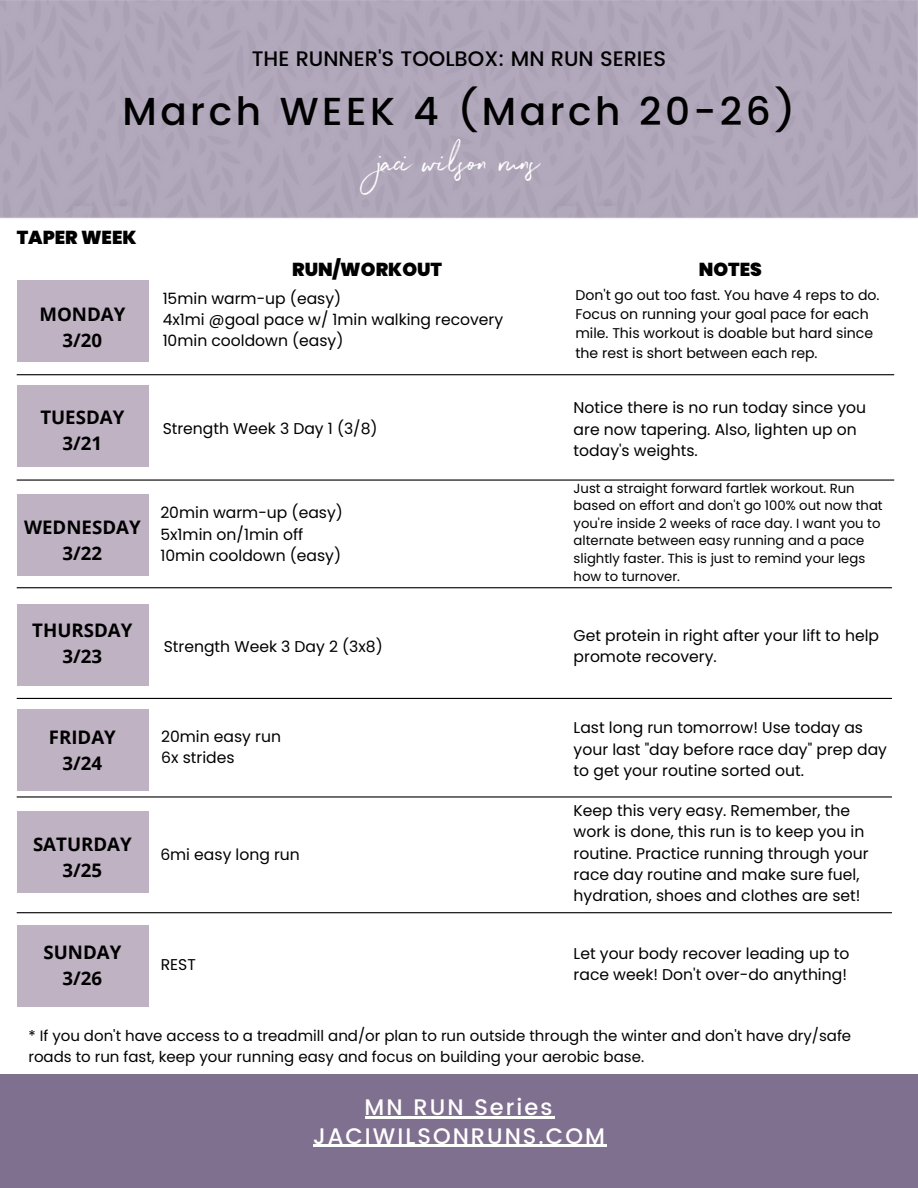
<style>
.page{position:relative;width:918px;height:1188px;background:#fff}
.page>*{position:absolute;margin:0;border:0;box-sizing:border-box;transform-origin:0 0}
.t1{font:500 39px "Poppins";letter-spacing:.09em;color:#000}
.t2{font:37.5px "Northwell";color:#fff}
.t3{font:500 22.5px "Poppins";letter-spacing:.09em;color:#fff}
.t4{font:500 21px "Poppins";color:#000}
.t5{font:700 18.75px/25.8px "Open Sans";color:#000;text-align:center}
.t6{font:900 18.75px "Poppins";color:#000}
.t7{font:15.6px/21.3px "Poppins";color:#000}
.t8{font:15px/20.2px "Poppins";color:#000}
.t9{font:14.1px/19.2px "Poppins";color:#000}
.t10{font:13.2px/17.5px "Poppins";color:#000}
</style>
<div class="page">
<div style="left:0;top:1074px;width:918px;height:114px;background:#807090"></div>
<div style="left:17px;top:281px;width:131px;height:81px;background:#bfb2c3"></div>
<div style="left:17px;top:386px;width:131px;height:81px;background:#bfb2c3"></div>
<div style="left:17px;top:494px;width:131px;height:81px;background:#bfb2c3"></div>
<div style="left:17px;top:604px;width:131px;height:81px;background:#bfb2c3"></div>
<div style="left:17px;top:709px;width:131px;height:81px;background:#bfb2c3"></div>
<div style="left:17px;top:811px;width:131px;height:81px;background:#bfb2c3"></div>
<div style="left:17px;top:926px;width:131px;height:81px;background:#bfb2c3"></div>
<hr style="left:17px;top:374px;width:877px;height:1px;background:#000">
<hr style="left:17px;top:479px;width:877px;height:2px;background:#000">
<hr style="left:17px;top:587px;width:875px;height:1px;background:#000">
<hr style="left:17px;top:698px;width:875px;height:1px;background:#000">
<hr style="left:17px;top:796px;width:875px;height:2px;background:#000">
<hr style="left:17px;top:912px;width:875px;height:1px;background:#000">
<hr style="left:313px;top:1145px;width:294px;height:2px;background:#fff">
<hr style="left:365px;top:1116px;width:189px;height:3px;background:#fff">
<h3 class="t4" style="left:252px;top:46px;width:416px">THE RUNNER'S TOOLBOX: MN RUN SERIES</h3>
<h1 class="t1" style="left:122px;top:89px;width:675px">March WEEK 4 (March 20-26)</h1>
<h2 class="t2" style="left:378px;top:136px;width:163px">jaci wilson runs</h2>
<p class="t6" style="left:17px;top:224px;width:121px">TAPER WEEK</p>
<p class="t5" style="left:39px;top:301px;width:87px">MONDAY<br>3/20</p>
<p class="t6" style="left:292px;top:256px;width:151px">RUN/WORKOUT</p>
<p class="t7" style="left:163px;top:288px;width:342px">15min warm-up (easy)<br>4x1mi @goal pace w/ 1min walking recovery<br>10min cooldown (easy)</p>
<p class="t5" style="left:40px;top:404px;width:86px">TUESDAY<br>3/21</p>
<p class="t7" style="left:163px;top:418px;width:216px">Strength Week 3 Day 1 (3/8)</p>
<p class="t5" style="left:24px;top:514px;width:118px">WEDNESDAY<br>3/22</p>
<p class="t7" style="left:160px;top:502px;width:184px">20min warm-up (easy)<br>5x1min on/1min off<br>10min cooldown (easy)</p>
<p class="t5" style="left:32px;top:617px;width:102px">THURSDAY<br>3/23</p>
<p class="t7" style="left:164px;top:636px;width:221px">Strength Week 3 Day 2 (3x8)</p>
<p class="t6" style="left:699px;top:256px;width:65px">NOTES</p>
<p class="t9" style="left:575px;top:286px;width:306px">Don't go out too fast. You have 4 reps to do.<br>Focus on running your goal pace for each mile. This workout is doable but hard since the rest is short between each rep.</p>
<p class="t7" style="left:574px;top:397px;width:294px">Notice there is no run today since you are now tapering. Also, lighten up on today's weights.</p>
<p class="t10" style="left:574px;top:479px;width:311px">Just a straight forward fartlek workout. Run based on effort and don't go 100% out now that you're inside 2 weeks of race day. I want you to alternate between easy running and a pace slightly faster. This is just to remind your legs how to turnover.</p>
<p class="t7" style="left:574px;top:625px;width:307px">Get protein in right after your lift to help promote recovery.</p>
<p class="t5" style="left:49px;top:724px;width:69px">FRIDAY<br>3/24</p>
<p class="t5" style="left:33px;top:831px;width:100px">SATURDAY<br>3/25</p>
<p class="t5" style="left:43px;top:938px;width:79px">SUNDAY<br>3/26</p>
<p class="t7" style="left:161px;top:726px;width:121px">20min easy run<br>6x strides</p>
<p class="t7" style="left:574px;top:717px;width:315px">Last long run tomorrow! Use today as your last "day before race day" prep day to get your routine sorted out.</p>
<p class="t7" style="left:160px;top:844px;width:141px">6mi easy long run</p>
<p class="t7" style="left:161px;top:954px;width:37px">REST</p>
<p class="t7" style="left:574px;top:800px;width:296px">Keep this very easy. Remember, the work is done, this run is to keep you in routine. Practice running through your race day routine and make sure fuel, hydration, shoes and clothes are set!</p>
<p class="t7" style="left:574px;top:943px;width:277px">Let your body recover leading up to race week! Don't over-do anything!</p>
<p class="t8" style="left:28px;top:1026px;width:824px">* If you don't have access to a treadmill and/or plan to run outside through the winter and don't have dry/safe roads to run fast, keep your running easy and focus on building your aerobic base.</p>
<h3 class="t3" style="left:365px;top:1094px;width:189px">MN RUN Series</h3>
<h3 class="t3" style="left:313px;top:1123px;width:293px">JACIWILSONRUNS.COM</h3>
</div>
